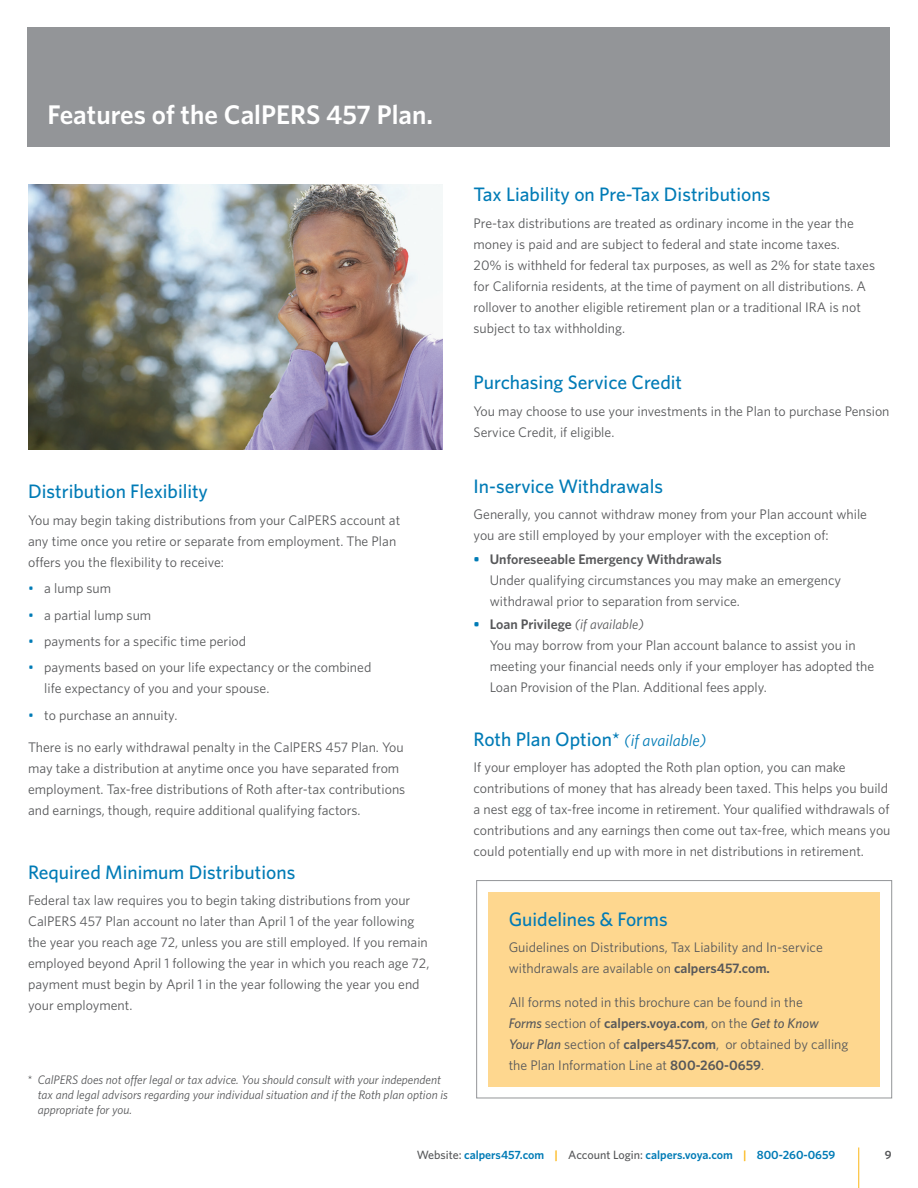
<style>
.page{position:relative;width:918px;height:1188px;background:#fff}
.page>*{position:absolute;margin:0;border:0;box-sizing:border-box;transform-origin:0 0}
.Headline{font:600 27px "Whitney";color:#fff}
.Headline_-smaller{font:500 19.5px "Whitney";color:#007bb6}
.Main_Text{font:13.8px/21px "Whitney";color:#57585a}
.Main_Text_-_sidebar{font:italic 12.3px/15px "Whitney";color:#57585a}
.t1{font:600 12px "Whitney";color:#007bb6}
.subhead{font:600 12px "Whitney";color:#57585a}
.s1{color:#007bb6}
.s2{font-weight:600;color:#007bb6}
.s3{font-weight:600}
.s4{font-style:italic}
.s5{font-weight:400;font-style:italic;font-size:16.5px}
.s6{font-weight:500;font-style:italic}
.s7{font-weight:500;color:#57585a}
.s8{color:#fcb615}
</style>
<div class="page">
<div style="left:27px;top:27px;width:862px;height:120px;background:#939598"></div>
<img style="left:28px;top:185px;width:415px;height:264px">
<div style="left:476px;top:880px;width:416px;height:218px;background:#fff;border:1px solid #939598"></div>
<div style="left:488px;top:892px;width:392px;height:194px;background:#fed78f"></div>
<hr style="left:858px;top:1148px;width:1px;height:40px;background:#fcb615">
<p class="Headline" style="left:48px;top:96px;width:387px">Features of the CalPERS 457 Plan.</p>
<p class="Headline_-smaller" style="left:28px;top:479px;width:181px">Distribution Flexibility</p>
<p class="Main_Text" style="left:28px;top:509px;width:374px">You may begin taking distributions from your CalPERS account at any time once you retire or separate from employment. The Plan offers you the flexibility to receive:</p>
<p class="Main_Text" style="left:28px;top:578px;width:85px"><span class="s1">•</span> a lump sum</p>
<p class="Main_Text" style="left:28px;top:604px;width:125px"><span class="s1">•</span> a partial lump sum</p>
<p class="Main_Text" style="left:28px;top:630px;width:220px"><span class="s1">•</span> payments for a specific time period</p>
<p class="Main_Text" style="left:44px;top:657px;width:329px;text-indent:-16px"><span class="s1">•</span> payments based on your life expectancy or the combined life expectancy of you and your spouse.</p>
<p class="Main_Text" style="left:28px;top:704px;width:151px"><span class="s1">•</span> to purchase an annuity.</p>
<p class="Main_Text" style="left:28px;top:736px;width:379px">There is no early withdrawal penalty in the CalPERS 457 Plan. You may take a distribution at anytime once you have separated from employment. Tax-free distributions of Roth after-tax contributions and earnings, though, require additional qualifying factors.</p>
<p class="Headline_-smaller" style="left:28px;top:859px;width:269px">Required Minimum Distributions</p>
<p class="Main_Text" style="left:28px;top:889px;width:403px">Federal tax law requires you to begin taking distributions from your CalPERS 457 Plan account no later than April 1 of the year following the year you reach age 72, unless you are still employed. If you remain employed beyond April 1 following the year in which you reach age 72, payment must begin by April 1 in the year following the year you end your employment.</p>
<p class="Main_Text_-_sidebar" style="left:38px;top:1072px;width:412px;text-indent:-11px">* CalPERS does not offer legal or tax advice. You should consult with your independent tax and legal advisors regarding your individual situation and if the Roth plan option is appropriate for you.</p>
<p class="Headline_-smaller" style="left:474px;top:182px;width:298px">Tax Liability on Pre-Tax Distributions</p>
<p class="Main_Text" style="left:474px;top:212px;width:403px">Pre-tax distributions are treated as ordinary income in the year the money is paid and are subject to federal and state income taxes.<br>20% is withheld for federal tax purposes, as well as 2% for state taxes for California residents, at the time of payment on all distributions. A rollover to another eligible retirement plan or a traditional IRA is not subject to tax withholding.</p>
<p class="Headline_-smaller" style="left:474px;top:369px;width:210px">Purchasing Service Credit</p>
<p class="Main_Text" style="left:474px;top:400px;width:417px">You may choose to use your investments in the Plan to purchase Pension<br>Service Credit, if eligible.</p>
<p class="Headline_-smaller" style="left:474px;top:473px;width:191px">In-service Withdrawals</p>
<p class="Main_Text" style="left:474px;top:504px;width:395px">Generally, you cannot withdraw money from your Plan account while you are still employed by your employer with the exception of:</p>
<p class="Main_Text" style="left:490px;top:548px;width:353px;text-indent:-16px"><span class="s2">•</span> <span class="s3">Unforeseeable Emergency Withdrawals<br></span>Under qualifying circumstances you may make an emergency withdrawal prior to separation from service.</p>
<p class="Main_Text" style="left:490px;top:613px;width:386px;text-indent:-16px"><span class="s2">•</span> <span class="s3">Loan Privilege</span> <span class="s4">(if available)<br></span>You may borrow from your Plan account balance to assist you in meeting your financial needs only if your employer has adopted the Loan Provision of the Plan. Additional fees apply.</p>
<p class="Headline_-smaller" style="left:474px;top:726px;width:234px">Roth Plan Option* <span class="s5">(if available)</span></p>
<p class="Main_Text" style="left:474px;top:757px;width:418px">If your employer has adopted the Roth plan option, you can make contributions of money that has already been taxed. This helps you build a nest egg of tax-free income in retirement. Your qualified withdrawals of contributions and any earnings then come out tax-free, which means you could potentially end up with more in net distributions in retirement.</p>
<p class="Headline_-smaller" style="left:509px;top:906px;width:161px">Guidelines &amp; Forms</p>
<p class="Main_Text" style="left:509px;top:937px;width:316px">Guidelines on Distributions, Tax Liability and In-service withdrawals are available on <span class="s3">calpers457.com.</span></p>
<p class="Main_Text" style="left:509px;top:992px;width:341px">All forms noted in this brochure can be found in the<br><span class="s6">Forms</span> section of <span class="s3">calpers.voya.com</span>, on the <span class="s6">Get to Know<br>Your Plan</span> section of <span class="s3">calpers457.com</span>, or obtained by calling the Plan Information Line at <span class="s3">800-260-0659</span>.</p>
<p class="t1" style="left:417px;top:1146px;width:420px"><span class="s7">Website:</span> calpers457.com <span class="s8">|</span> <span class="s7">Account Login:</span> calpers.voya.com <span class="s8">|</span> 800-260-0659</p>
<p class="subhead" style="left:885px;top:1146px;width:8px">9</p>
</div>
